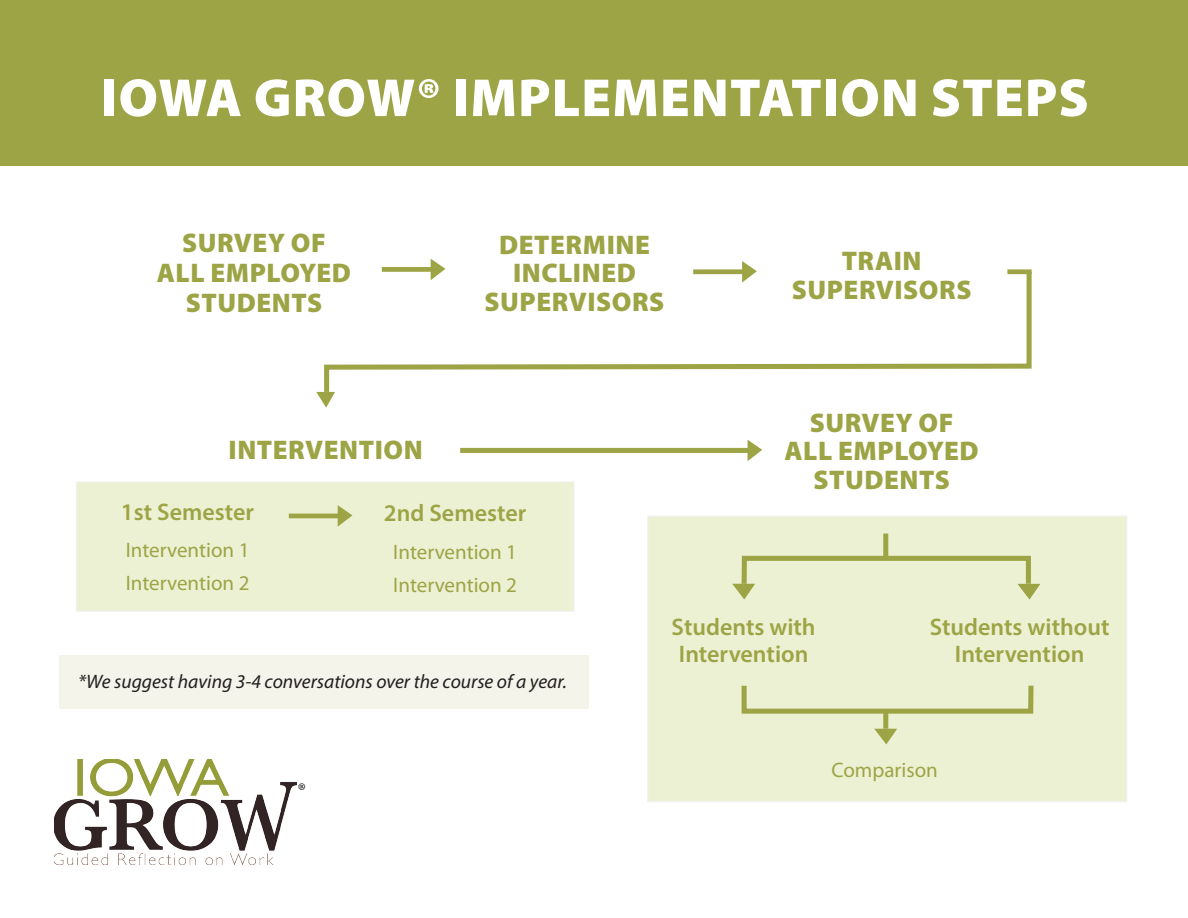
<style>
.page{position:relative;width:1188px;height:918px;background:#fff}
.page>*{position:absolute;margin:0;border:0;box-sizing:border-box;transform-origin:0 0}
.t1{font:900 54px "Myriad Pro";letter-spacing:.02em;color:#fff}
.t2{font:900 27px/28.5px "Myriad Pro";letter-spacing:.02em;color:#9da445;text-align:center}
.t3{font:25.35px "Minion Pro";color:#231f20}
.sub_head{font:600 24px/27px "Myriad Pro";color:#9da445;text-align:center}
.sub_sub{font:21px "Myriad Pro";color:#9da445}
.t4{font:italic 19.5px "Myriad Pro";color:#231f20}
</style>
<div class="page">
<div style="left:76px;top:481px;width:499px;height:131px;background:#ecf1d3;border:1px solid #f1f1ef"></div>
<div style="left:647px;top:516px;width:480px;height:286px;background:#ecf1d3;border:1px solid #f1f1ef"></div>
<div style="left:59px;top:655px;width:530px;height:54px;background:#f4f4ea"></div>
<div style="left:0;top:0;width:1188px;height:165px;background:#9da445"></div>
<img style="left:54px;top:759px;width:242px;height:105px">
<div style="left:742px;top:556px;width:289px;height:30px;border:5px solid #9da445"></div>
<svg style="left:1017px;top:584px;width:23px;height:16px"></svg>
<svg style="left:316px;top:392px;width:16px;height:16px"></svg>
<div style="left:883px;top:534px;width:5px;height:24px;background:#9da445"></div>
<div style="left:742px;top:683px;width:292px;height:31px;border:5px solid #9da445"></div>
<div style="left:883px;top:713px;width:5px;height:16px;background:#9da445"></div>
<svg style="left:874px;top:729px;width:23px;height:15px"></svg>
<svg style="left:322px;top:267px;width:710px;height:130px"></svg>
<div style="left:1007px;top:269px;width:25px;height:5px;background:#9da445"></div>
<svg style="left:732px;top:584px;width:23px;height:16px"></svg>
<div style="left:460px;top:448px;width:289px;height:5px;background:#9da445"></div>
<svg style="left:748px;top:440px;width:14px;height:21px"></svg>
<svg style="left:431px;top:259px;width:14px;height:21px"></svg>
<div style="left:382px;top:267px;width:55px;height:5px;background:#9da445"></div>
<svg style="left:338px;top:505px;width:14px;height:22px"></svg>
<hr style="left:289px;top:514px;width:55px;height:4px;background:#9da445">
<svg style="left:742px;top:261px;width:15px;height:22px"></svg>
<div style="left:693px;top:269px;width:55px;height:5px;background:#9da445"></div>
<p class="t1" style="left:101px;top:62px;width:989px">IOWA GROW® IMPLEMENTATION STEPS</p>
<p class="t2" style="left:157px;top:227px;width:196px;line-height:30px">SURVEY OF<br>ALL EMPLOYED<br>STUDENTS</p>
<p class="t2" style="left:485px;top:229px;width:181px">DETERMINE<br>INCLINED<br>SUPERVISORS</p>
<p class="t2" style="left:792px;top:246px;width:181px">TRAIN<br>SUPERVISORS</p>
<p class="t2" style="left:229px;top:434px;width:196px">INTERVENTION</p>
<p class="sub_head" style="left:121px;top:498px;width:135px">1st Semester</p>
<p class="sub_head" style="left:384px;top:499px;width:144px">2nd Semester</p>
<p class="sub_sub" style="left:126px;top:537px;width:125px">Intervention 1</p>
<p class="sub_sub" style="left:126px;top:570px;width:125px">Intervention 2</p>
<p class="sub_sub" style="left:393px;top:539px;width:125px">Intervention 1</p>
<p class="sub_sub" style="left:393px;top:572px;width:125px">Intervention 2</p>
<p class="t4" style="left:78px;top:669px;width:490px">*We suggest having 3-4 conversations over the course of a year.</p>
<p class="t3" style="left:298px;top:775px;width:10px">®</p>
<p class="t2" style="left:785px;top:407px;width:196px">SURVEY OF<br>ALL EMPLOYED<br>STUDENTS</p>
<p class="sub_head" style="left:672px;top:613px;width:146px">Students with<br>Intervention</p>
<p class="sub_head" style="left:930px;top:613px;width:181px">Students without<br>Intervention</p>
<p class="sub_sub" style="left:831px;top:757px;width:108px">Comparison</p>
</div>
